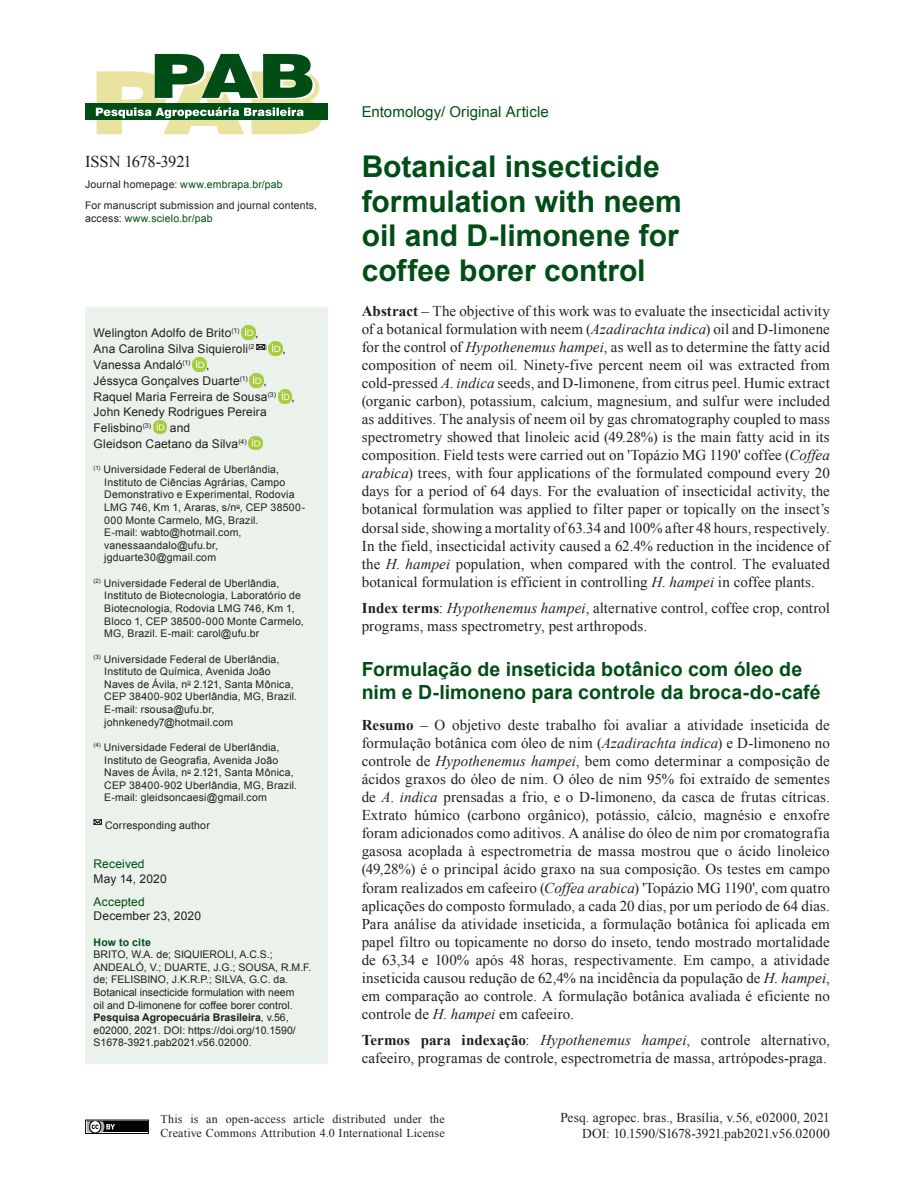
<style>
.page{position:relative;width:915px;height:1191px;background:#fff}
.page>*{position:absolute;margin:0;border:0;box-sizing:border-box;transform-origin:0 0}
.TÍTULO_DO_ARTIGO{font:700 30px/34.5px "Arial";color:#004e16}
.TÍTULO_DO_ABSTRACT{font:700 19.5px/23.4px "Arial";color:#004e16}
.ISSNe{font:16.5px "Times New Roman";letter-spacing:-.03em;color:#231f20}
.RESUMO_ABSTRACT{font:15px/18px "Times New Roman";letter-spacing:.005em;color:#231f20;text-align:justify}
.SEÇÃO_TIPO_DE_ARTIGO{font:15px "Arial";letter-spacing:.005em;color:#004e16}
.t1{font:13.5px/16.2px "Times New Roman";letter-spacing:.005em;color:#231f20;text-align:right}
.AUTORES{font:12px/16px "Arial";letter-spacing:.01em;color:#231f20}
.t2{font:12px/14.4px "Times New Roman";letter-spacing:.015em;color:#231f20}
.ACEITE_DATA{font:12px "Arial";letter-spacing:.015em;color:#231f20}
.RECEBIDO_DATA{font:12px "Arial";letter-spacing:.015em;color:#231f20}
.RECEBIDO{font:12px "Arial";letter-spacing:.01em;color:#004e16}
.ACEITE{font:12px "Arial";letter-spacing:.01em;color:#004e16}
.NOTAS_AUTORES{font:10.5px/12.6px "Arial";letter-spacing:.015em;color:#231f20}
.HOW_TO_CITE_TEXTO{font:10.5px/12.6px "Arial";color:#231f20}
.ENDERECO_ELETRONICO{font:10.5px/12.6px "Arial";letter-spacing:.015em;color:#231f20}
.ENDERECO_ELETRONICO-2{font:10.5px "Arial";letter-spacing:.015em;color:#004e16}
.AUTOR_CORRESP{font:10.5px "Arial";letter-spacing:.015em;color:#231f20}
.HOW_TO_CITE{font:700 10.5px "Arial";letter-spacing:.02em;color:#004e16}
.AUTORES-2{font:6.9px "Arial";color:#231f20}
.s1{color:#231f20}
.s2{color:#004e16}
.s3{font-weight:700}
.s4{font-style:italic}
</style>
<div class="page">
<div style="left:85px;top:1119px;width:64px;height:15px;border:1px solid #040503"></div>
<div style="left:87px;top:1121px;width:60px;height:11px;background:#040503"></div>
<svg style="left:85px;top:1119px;width:30px;height:15px"></svg>
<div style="left:85px;top:104px;width:242px;height:16px;background:#004e16"></div>
<svg style="left:96px;top:54px;width:226px;height:80px"></svg>
<div style="left:85px;top:307px;width:242px;height:756px;background:#ebf1eb"></div>
<img style="left:241px;top:326px;width:14px;height:13px">
<svg style="left:256px;top:342px;width:26px;height:13px"></svg>
<img style="left:192px;top:358px;width:14px;height:13px">
<svg style="left:250px;top:374px;width:13px;height:13px"></svg>
<svg style="left:278px;top:390px;width:13px;height:13px"></svg>
<img style="left:153px;top:420px;width:13px;height:14px">
<img style="left:248px;top:436px;width:14px;height:14px">
<svg style="left:94px;top:819px;width:8px;height:5px"></svg>
<p class="ISSNe" style="left:85px;top:150px;width:108px">ISSN 1678-3921</p>
<p class="ENDERECO_ELETRONICO-2" style="left:85px;top:178px;width:199px"><span class="s1">Journal homepage:</span> www.embrapa.br/pab</p>
<p class="ENDERECO_ELETRONICO" style="left:85px;top:199px;width:233px">For manuscript submission and journal contents, access: <span class="s2">www.scielo.br/pab</span></p>
<p class="AUTORES" style="left:94px;top:325px;width:147px">Welington Adolfo de Brito<sup>(1)</sup></p>
<p class="AUTORES" style="left:255px;top:325px;width:5px">,</p>
<p class="AUTORES" style="left:94px;top:341px;width:162px">Ana Carolina Silva Siquieroli<sup>(2</sup></p>
<p class="AUTORES-2" style="left:264px;top:342px;width:4px">)</p>
<p class="AUTORES" style="left:282px;top:341px;width:5px">,</p>
<p class="AUTORES" style="left:94px;top:357px;width:98px">Vanessa Andaló<sup>(1)</sup></p>
<p class="AUTORES" style="left:94px;top:357px;width:156px;text-indent:112px">,<br>Jéssyca Gonçalves Duarte<sup>(1)</sup></p>
<p class="AUTORES" style="left:94px;top:373px;width:184px;text-indent:170px">,<br>Raquel Maria Ferreira de Sousa<sup>(3)</sup></p>
<p class="AUTORES" style="left:291px;top:389px;width:5px">,</p>
<p class="AUTORES" style="left:94px;top:404px;width:174px">John Kenedy Rodrigues Pereira<br>Felisbino<sup>(3)</sup></p>
<p class="AUTORES" style="left:94px;top:420px;width:154px;text-indent:76px">and<br>Gleidson Caetano da Silva<sup>(4)</sup></p>
<p class="NOTAS_AUTORES" style="left:104px;top:463px;width:202px;text-indent:-11px"><sup>(1)</sup> Universidade Federal de Uberlândia, Instituto de Ciências Agrárias, Campo Demonstrativo e Experimental, Rodovia LMG 746, Km 1, Araras, s/n<sup>o</sup>, CEP 38500- 000 Monte Carmelo, MG, Brazil.<br>E-mail: wabto@hotmail.com, vanessaandalo@ufu.br, jgduarte30@gmail.com</p>
<p class="NOTAS_AUTORES" style="left:104px;top:577px;width:201px;text-indent:-11px"><sup>(2)</sup> Universidade Federal de Uberlândia, Instituto de Biotecnologia, Laboratório de Biotecnologia, Rodovia LMG 746, Km 1, Bloco 1, CEP 38500-000 Monte Carmelo, MG, Brazil. E-mail: carol@ufu.br</p>
<p class="NOTAS_AUTORES" style="left:104px;top:652px;width:194px;text-indent:-11px"><sup>(3)</sup> Universidade Federal de Uberlândia, Instituto de Química, Avenida João Naves de Ávila, n<sup>o</sup> 2.121, Santa Mônica, CEP 38400-902 Uberlândia, MG, Brazil.<br>E-mail: rsousa@ufu.br, johnkenedy7@hotmail.com</p>
<p class="NOTAS_AUTORES" style="left:104px;top:741px;width:194px;text-indent:-11px"><sup>(4)</sup> Universidade Federal de Uberlândia, Instituto de Geografia, Avenida João Naves de Ávila, n<sup>o</sup> 2.121, Santa Mônica, CEP 38400-902 Uberlândia, MG, Brazil.<br>E-mail: gleidsoncaesi@gmail.com</p>
<p class="AUTOR_CORRESP" style="left:105px;top:818px;width:106px">Corresponding author</p>
<p class="RECEBIDO" style="left:94px;top:856px;width:52px">Received</p>
<p class="RECEBIDO_DATA" style="left:94px;top:870px;width:75px">May 14, 2020</p>
<p class="ACEITE" style="left:94px;top:893px;width:53px">Accepted</p>
<p class="ACEITE_DATA" style="left:94px;top:908px;width:109px">December 23, 2020</p>
<p class="HOW_TO_CITE" style="left:94px;top:935px;width:59px">How to cite</p>
<p class="HOW_TO_CITE_TEXTO" style="left:94px;top:948px;width:219px">BRITO, W.A. de; SIQUIEROLI, A.C.S.; ANDEALÓ, V.; DUARTE, J.G.; SOUSA, R.M.F. de; FELISBINO, J.K.R.P.; SILVA, G.C. da.<br>Botanical insecticide formulation with neem<br>oil and D-limonene for coffee borer control.<br><span class="s3">Pesquisa Agropecuária Brasileira</span>, v.56, e02000, 2021. DOI: https://doi.org/10.1590/ S1678-3921.pab2021.v56.02000.</p>
<p class="SEÇÃO_TIPO_DE_ARTIGO" style="left:361px;top:102px;width:188px">Entomology/ Original Article</p>
<p class="TÍTULO_DO_ARTIGO" style="left:361px;top:151px;width:321px">Botanical insecticide formulation with neem oil and D-limonene for coffee borer control</p>
<p class="RESUMO_ABSTRACT" style="left:361px;top:302px;width:469px"><span class="s3">Abstract</span> – The objective of this work was to evaluate the insecticidal activity of a botanical formulation with neem (<span class="s4">Azadirachta indica</span>) oil and D-limonene for the control of <span class="s4">Hypothenemus hampei</span>, as well as to determine the fatty acid composition of neem oil. Ninety-five percent neem oil was extracted from cold-pressed <span class="s4">A</span>. <span class="s4">indica</span> seeds, and D-limonene, from citrus peel. Humic extract (organic carbon), potassium, calcium, magnesium, and sulfur were included as additives. The analysis of neem oil by gas chromatography coupled to mass spectrometry showed that linoleic acid (49.28%) is the main fatty acid in its composition. Field tests were carried out on 'Topázio MG 1190' coffee (<span class="s4">Coffea arabica</span>) trees, with four applications of the formulated compound every 20 days for a period of 64 days. For the evaluation of insecticidal activity, the botanical formulation was applied to filter paper or topically on the insect’s dorsal side, showing a mortality of 63.34 and 100% after 48 hours, respectively.<br>In the field, insecticidal activity caused a 62.4% reduction in the incidence of the <span class="s4">H</span>. <span class="s4">hampei</span> population, when compared with the control. The evaluated botanical formulation is efficient in controlling <span class="s4">H</span>. <span class="s4">hampei</span> in coffee plants.</p>
<p class="RESUMO_ABSTRACT" style="left:361px;top:599px;width:469px"><span class="s3">Index terms</span>: <span class="s4">Hypothenemus hampei</span>, alternative control, coffee crop, control programs, mass spectrometry, pest arthropods.</p>
<p class="TÍTULO_DO_ABSTRACT" style="left:361px;top:658px;width:460px">Formulação de inseticida botânico com óleo de nim e D-limoneno para controle da broca-do-café</p>
<p class="RESUMO_ABSTRACT" style="left:361px;top:716px;width:469px"><span class="s3">Resumo</span> – O objetivo deste trabalho foi avaliar a atividade inseticida de formulação botânica com óleo de nim (<span class="s4">Azadirachta indica</span>) e D-limoneno no controle de <span class="s4">Hypothenemus hampei</span>, bem como determinar a composição de ácidos graxos do óleo de nim. O óleo de nim 95% foi extraído de sementes de <span class="s4">A</span>. <span class="s4">indica</span> prensadas a frio, e o D-limoneno, da casca de frutas cítricas.<br>Extrato húmico (carbono orgânico), potássio, cálcio, magnésio e enxofre foram adicionados como aditivos. A análise do óleo de nim por cromatografia gasosa acoplada à espectrometria de massa mostrou que o ácido linoleico (49,28%) é o principal ácido graxo na sua composição. Os testes em campo foram realizados em cafeeiro (<span class="s4">Coffea arabica</span>) 'Topázio MG 1190', com quatro aplicações do composto formulado, a cada 20 dias, por um período de 64 dias.<br>Para análise da atividade inseticida, a formulação botânica foi aplicada em papel filtro ou topicamente no dorso do inseto, tendo mostrado mortalidade de 63,34 e 100% após 48 horas, respectivamente. Em campo, a atividade inseticida causou redução de 62,4% na incidência da população de <span class="s4">H</span>. <span class="s4">hampei</span>, em comparação ao controle. A formulação botânica avaliada é eficiente no controle de <span class="s4">H</span>. <span class="s4">hampei</span> em cafeeiro.</p>
<p class="RESUMO_ABSTRACT" style="left:361px;top:1031px;width:469px"><span class="s3">Termos para indexação</span>: <span class="s4">Hypothenemus hampei</span>, controle alternativo, cafeeiro, programas de controle, espectrometria de massa, artrópodes-praga.</p>
<p class="t2" style="left:160px;top:1111px;width:286px">This is an open-access article distributed under the<br>Creative Commons Attribution 4.0 International License</p>
<p class="t1" style="left:560px;top:1109px;width:271px">Pesq. agropec. bras., Brasília, v.56, e02000, 2021<br>DOI: 10.1590/S1678-3921.pab2021.v56.02000</p>
</div>
